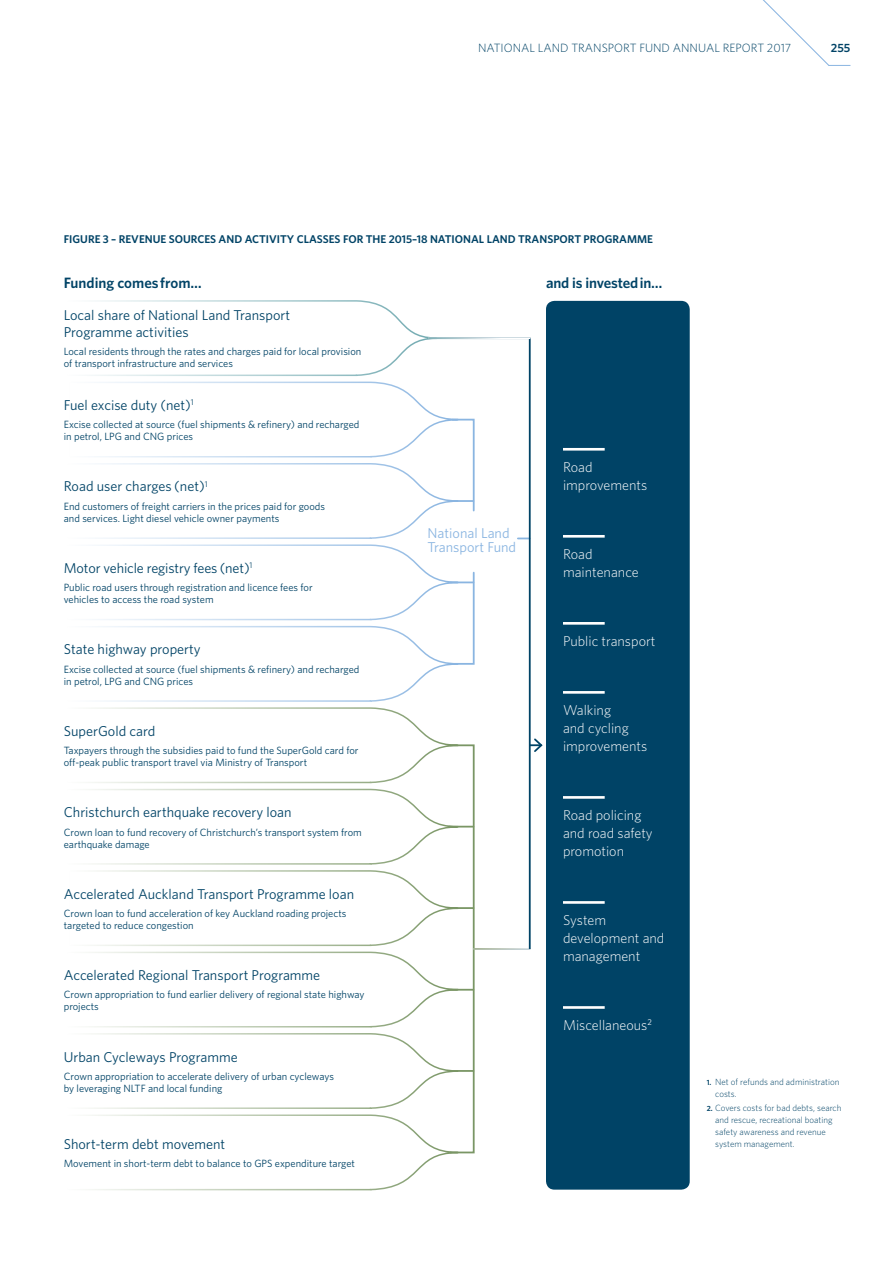
<style>
.page{position:relative;width:893px;height:1263px;background:#fff}
.page>*{position:absolute;margin:0;border:0;box-sizing:border-box;transform-origin:0 0}
.t1{font:600 15px "Whitney";letter-spacing:-.01em;color:#004366}
.t2{font:14.25px/16.5px "Whitney";color:#004366}
.t3{font:300 14.25px/18px "Whitney";color:#fff}
.t4{font:14.25px/14.2px "Whitney";color:#8ab5e1}
.t5{font:300 12px "Whitney";color:#004366}
.t6{font:600 12px "Whitney";color:#004366}
.t7{font:600 11.25px "Whitney";color:#004366}
.t8{font:10.5px/12px "Whitney";color:#004366}
.t9{font:300 9px/12px "Whitney";color:#004366}
.s1{font-weight:600;font-size:7.5px}
</style>
<div class="page">
<svg style="left:763px;top:0;width:87px;height:66px"></svg>
<svg style="left:531px;top:738px;width:12px;height:14px"></svg>
<hr style="left:529px;top:338px;width:2px;height:611px;background:#004366">
<hr style="left:429px;top:337px;width:101px;height:2px;background:#fff">
<div style="left:546px;top:301px;width:144px;height:888px;background:#004366;border-radius:9px"></div>
<hr style="left:563px;top:448px;width:42px;height:3px;background:#fff">
<hr style="left:563px;top:535px;width:42px;height:3px;background:#fff">
<hr style="left:563px;top:622px;width:42px;height:3px;background:#fff">
<hr style="left:563px;top:691px;width:42px;height:3px;background:#fff">
<hr style="left:563px;top:796px;width:42px;height:3px;background:#fff">
<hr style="left:563px;top:901px;width:42px;height:3px;background:#fff">
<hr style="left:563px;top:1006px;width:42px;height:3px;background:#fff">
<svg style="left:91px;top:300px;width:384px;height:891px"></svg>
<p class="t5" style="left:478px;top:40px;width:315px">NATIONAL LAND TRANSPORT FUND ANNUAL REPORT 2017</p>
<p class="t6" style="left:831px;top:40px;width:21px">255</p>
<p class="t7" style="left:64px;top:231px;width:591px">FIGURE 3 – REVENUE SOURCES AND ACTIVITY CLASSES FOR THE 2015–18 NATIONAL LAND TRANSPORT PROGRAMME</p>
<h1 class="t1" style="left:64px;top:273px;width:140px">Funding comes from…</h1>
<h1 class="t1" style="left:546px;top:273px;width:118px">and is invested in…</h1>
<h2 class="t2" style="left:64px;top:307px;width:228px">Local share of National Land Transport<br>Programme activities</h2>
<p class="t8" style="left:64px;top:345px;width:299px">Local residents through the rates and charges paid for local provision of transport infrastructure and services</p>
<h2 class="t2" style="left:64px;top:396px;width:132px">Fuel excise duty (net)<sup>1</sup></h2>
<p class="t8" style="left:64px;top:418px;width:297px">Excise collected at source (fuel shipments &amp; refinery) and recharged in petrol, LPG and CNG prices</p>
<h2 class="t2" style="left:64px;top:478px;width:145px">Road user charges (net)<sup>1</sup></h2>
<p class="t8" style="left:64px;top:500px;width:263px">End customers of freight carriers in the prices paid for goods and services. Light diesel vehicle owner payments</p>
<h2 class="t2" style="left:64px;top:559px;width:190px">Motor vehicle registry fees (net)<sup>1</sup></h2>
<p class="t8" style="left:64px;top:581px;width:250px">Public road users through registration and licence fees for vehicles to access the road system</p>
<h2 class="t2" style="left:64px;top:641px;width:138px">State highway property</h2>
<p class="t8" style="left:64px;top:663px;width:297px">Excise collected at source (fuel shipments &amp; refinery) and recharged in petrol, LPG and CNG prices</p>
<h2 class="t3" style="left:563px;top:457px;width:86px">Road improvements</h2>
<h2 class="t4" style="left:428px;top:526px;width:90px">National Land<br>Transport Fund</h2>
<h2 class="t3" style="left:563px;top:544px;width:77px">Road maintenance</h2>
<h2 class="t3" style="left:563px;top:631px;width:94px">Public transport</h2>
<h2 class="t2" style="left:64px;top:722px;width:93px">SuperGold card</h2>
<p class="t8" style="left:64px;top:744px;width:296px">Taxpayers through the subsidies paid to fund the SuperGold card for off-peak public transport travel via Ministry of Transport</p>
<h2 class="t2" style="left:64px;top:804px;width:229px">Christchurch earthquake recovery loan</h2>
<p class="t8" style="left:64px;top:826px;width:299px">Crown loan to fund recovery of Christchurch’s transport system from earthquake damage</p>
<h2 class="t2" style="left:64px;top:885px;width:292px">Accelerated Auckland Transport Programme loan</h2>
<p class="t8" style="left:64px;top:907px;width:284px">Crown loan to fund acceleration of key Auckland roading projects targeted to reduce congestion</p>
<h2 class="t2" style="left:64px;top:966px;width:258px">Accelerated Regional Transport Programme</h2>
<p class="t8" style="left:64px;top:988px;width:302px">Crown appropriation to fund earlier delivery of regional state highway projects</p>
<h2 class="t2" style="left:64px;top:1048px;width:175px">Urban Cycleways Programme</h2>
<p class="t8" style="left:64px;top:1070px;width:272px">Crown appropriation to accelerate delivery of urban cycleways by leveraging NLTF and local funding</p>
<h2 class="t2" style="left:64px;top:1135px;width:163px">Short-term debt movement</h2>
<p class="t8" style="left:64px;top:1157px;width:293px">Movement in short-term debt to balance to GPS expenditure target</p>
<h2 class="t3" style="left:563px;top:700px;width:86px">Walking<br>and cycling improvements</h2>
<h2 class="t3" style="left:563px;top:805px;width:91px">Road policing and road safety promotion</h2>
<h2 class="t3" style="left:563px;top:911px;width:103px">System development and management</h2>
<h2 class="t3" style="left:563px;top:1016px;width:90px">Miscellaneous<sup>2</sup></h2>
<p class="t9" style="left:715px;top:1075px;width:126px;text-indent:-9px"><span class="s1">1.</span> Net of refunds and administration costs.</p>
<p class="t9" style="left:715px;top:1102px;width:128px;text-indent:-9px"><span class="s1">2.</span> Covers costs for bad debts, search and rescue, recreational boating safety awareness and revenue system management.</p>
</div>
